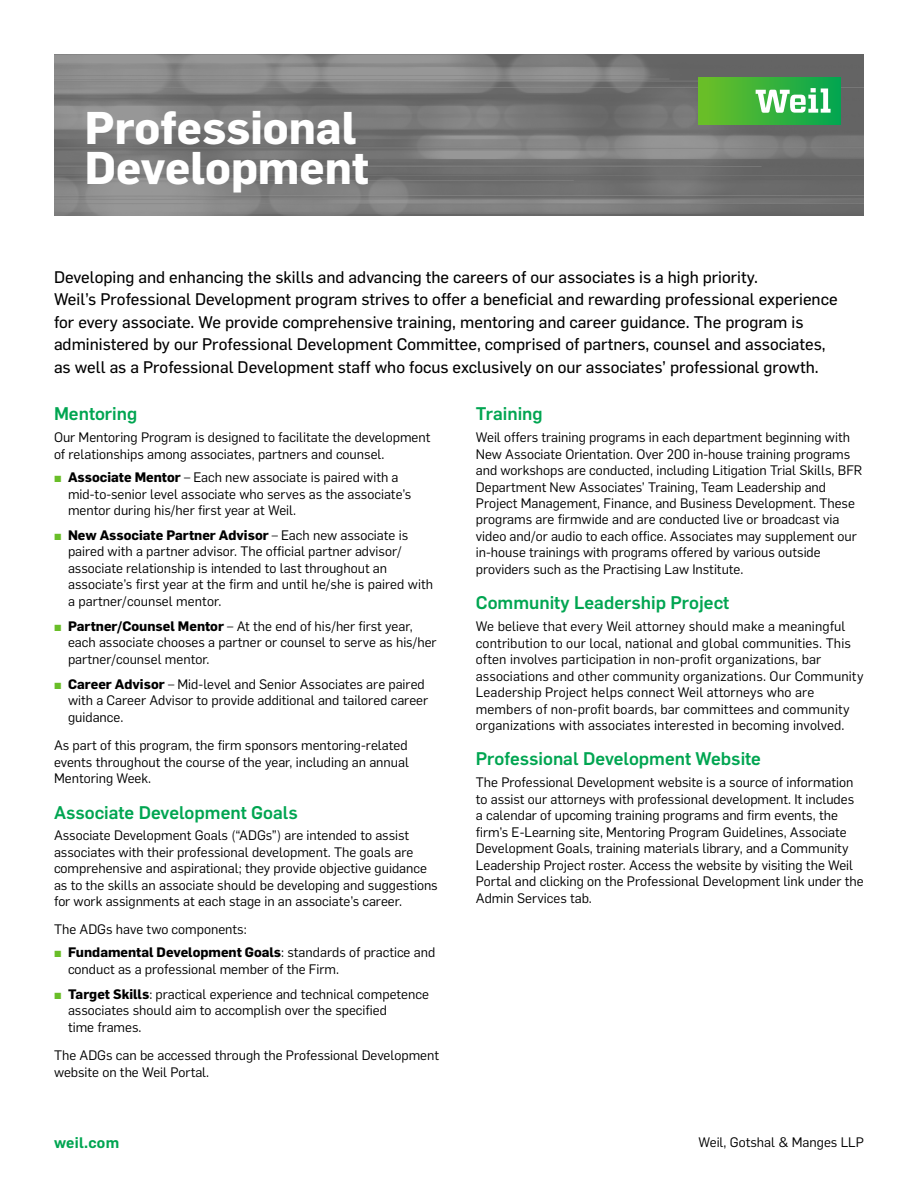
<style>
.page{position:relative;width:918px;height:1188px;background:#fff}
.page>*{position:absolute;margin:0;border:0;box-sizing:border-box;transform-origin:0 0}
.t1{font:700 45px/40.5px "Flama";color:#fff}
.t2{font:500 18px "Flama";color:#00a551}
.t3{font:16.5px/22.5px "Flama Basic";color:#000}
.t4{font:600 15px "Flama";letter-spacing:.02em;color:#00a551}
.t5{font:13.5px/16.5px "Flama";color:#000}
.s1{color:#69be28}
.s2{font-weight:700}
</style>
<div class="page">
<img style="left:54px;top:54px;width:810px;height:162px">
<div style="left:699px;top:78px;width:141px;height:47px;background:linear-gradient(to right,#6ebf26,#02a650)"></div>
<svg style="left:756px;top:88px;width:75px;height:25px"></svg>
<h1 class="t1" style="left:85px;top:104px;width:286px">Professional<br>Development</h1>
<p class="t3" style="left:54px;top:265px;width:785px">Developing and enhancing the skills and advancing the careers of our associates is a high priority.<br>Weil’s Professional Development program strives to offer a beneficial and rewarding professional experience for every associate. We provide comprehensive training, mentoring and career guidance. The program is administered by our Professional Development Committee, comprised of partners, counsel and associates, as well as a Professional Development staff who focus exclusively on our associates’ professional growth.</p>
<h2 class="t2" style="left:54px;top:401px;width:85px">Mentoring</h2>
<p class="t5" style="left:54px;top:428px;width:378px">Our Mentoring Program is designed to facilitate the development of relationships among associates, partners and counsel.</p>
<p class="t5" style="left:68px;top:468px;width:345px;text-indent:-13px"><span class="s1">■</span> <span class="s2">Associate Mentor</span> – Each new associate is paired with a mid-to-senior level associate who serves as the associate’s mentor during his/her first year at Weil.</p>
<p class="t5" style="left:68px;top:526px;width:367px;text-indent:-13px"><span class="s1">■</span> <span class="s2">New Associate Partner Advisor</span> – Each new associate is paired with a partner advisor. The official partner advisor/ associate relationship is intended to last throughout an associate’s first year at the firm and until he/she is paired with a partner/counsel mentor.</p>
<p class="t5" style="left:68px;top:617px;width:370px;text-indent:-13px"><span class="s1">■</span> <span class="s2">Partner/Counsel Mentor</span> – At the end of his/her first year, each associate chooses a partner or counsel to serve as his/her partner/counsel mentor.</p>
<p class="t5" style="left:68px;top:675px;width:362px;text-indent:-13px"><span class="s1">■</span> <span class="s2">Career Advisor</span> – Mid-level and Senior Associates are paired with a Career Advisor to provide additional and tailored career guidance.</p>
<p class="t5" style="left:54px;top:736px;width:357px;text-align:justify">As part of this program, the firm sponsors mentoring-related events throughout the course of the year, including an annual Mentoring Week.</p>
<h2 class="t2" style="left:54px;top:799px;width:245px">Associate Development Goals</h2>
<p class="t5" style="left:54px;top:827px;width:385px">Associate Development Goals (“ADGs”) are intended to assist associates with their professional development. The goals are comprehensive and aspirational; they provide objective guidance as to the skills an associate should be developing and suggestions for work assignments at each stage in an associate’s career.</p>
<p class="t5" style="left:54px;top:920px;width:194px">The ADGs have two components:</p>
<p class="t5" style="left:68px;top:943px;width:369px;text-indent:-13px"><span class="s1">■</span> <span class="s2">Fundamental Development Goals</span>: standards of practice and conduct as a professional member of the Firm.</p>
<p class="t5" style="left:68px;top:985px;width:362px;text-indent:-13px"><span class="s1">■</span> <span class="s2">Target Skills</span>: practical experience and technical competence associates should aim to accomplish over the specified<br>time frames.</p>
<p class="t5" style="left:54px;top:1046px;width:387px">The ADGs can be accessed through the Professional Development website on the Weil Portal.</p>
<h2 class="t2" style="left:476px;top:401px;width:68px">Training</h2>
<p class="t5" style="left:476px;top:428px;width:388px">Weil offers training programs in each department beginning with New Associate Orientation. Over 200 in-house training programs and workshops are conducted, including Litigation Trial Skills, BFR Department New Associates’ Training, Team Leadership and Project Management, Finance, and Business Development. These programs are firmwide and are conducted live or broadcast via video and/or audio to each office. Associates may supplement our in-house trainings with programs offered by various outside providers such as the Practising Law Institute.</p>
<h2 class="t2" style="left:476px;top:590px;width:255px">Community Leadership Project</h2>
<p class="t5" style="left:476px;top:617px;width:389px">We believe that every Weil attorney should make a meaningful contribution to our local, national and global communities. This often involves participation in non-profit organizations, bar associations and other community organizations. Our Community Leadership Project helps connect Weil attorneys who are members of non-profit boards, bar committees and community organizations with associates interested in becoming involved.</p>
<h2 class="t2" style="left:476px;top:746px;width:287px">Professional Development Website</h2>
<p class="t5" style="left:476px;top:773px;width:389px">The Professional Development website is a source of information to assist our attorneys with professional development. It includes a calendar of upcoming training programs and firm events, the firm’s E-Learning site, Mentoring Program Guidelines, Associate Development Goals, training materials library, and a Community Leadership Project roster. Access the website by visiting the Weil Portal and clicking on the Professional Development link under the Admin Services tab.</p>
<p class="t4" style="left:54px;top:1132px;width:67px">weil.com</p>
<p class="t5" style="left:699px;top:1133px;width:167px">Weil, Gotshal &amp; Manges LLP</p>
</div>
